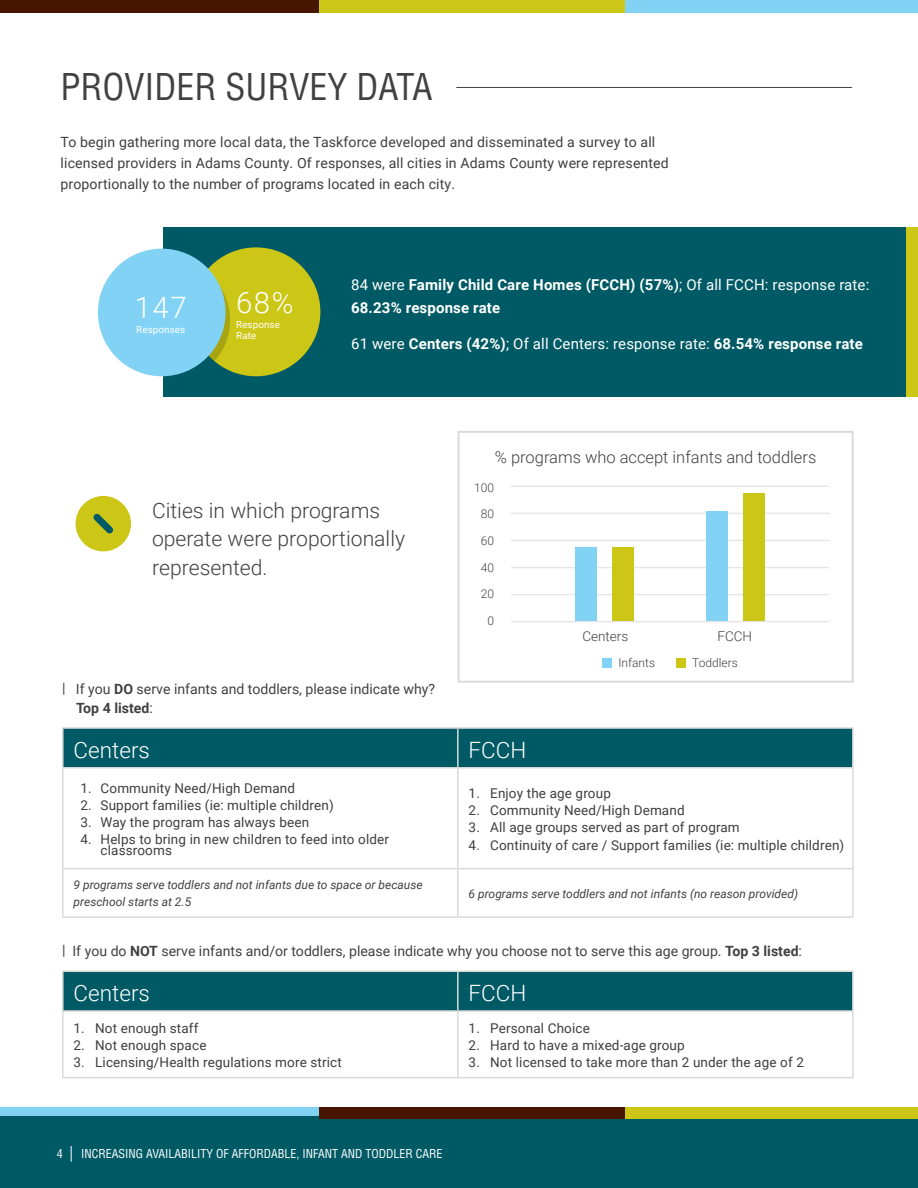
<style>
.page{position:relative;width:918px;height:1188px;background:#fff}
.page>*{position:absolute;margin:0;border:0;box-sizing:border-box;transform-origin:0 0}
.t1{font:condensed 36px "Helvetica LT Std";color:#414042}
.t2{font:300 29.4px "Roboto";color:#fff}
.t3{font:300 22.5px "Roboto";color:#fff}
.t4{font:300 21.15px/28.2px "Roboto";color:#414042}
.t5{font:300 16.5px "Roboto";color:#414042}
.t6{font:700 15px/22.5px "Roboto";letter-spacing:.01em;color:#fff}
.t7{font:15px "Roboto";letter-spacing:.01em;color:#fff}
.t8{font:14.1px/21.1px "Roboto";letter-spacing:.01em;color:#3e3e3f}
.t9{font:14.1px/18.3px "Roboto";color:#414042}
.t10{font:13.5px/10.5px "Roboto";letter-spacing:.01em;color:#3e3e3f}
.t11{font:300 13.5px "Roboto";color:#414042}
.t12{font:italic 12px/16.5px "Roboto";color:#414042}
.t13{font:condensed 12px "Helvetica LT Std";color:#fff}
.t14{font:300 12px "Roboto";color:#414042}
.t15{font:9.75px "Roboto";letter-spacing:.01em;color:#fff}
.s1{font-weight:400}
.s2{font-weight:500}
.s3{font-weight:700}
.s4{color:#414042}
</style>
<div class="page">
<div style="left:0;top:1107px;width:918px;height:81px;background:#005a65"></div>
<svg style="left:71px;top:1146px;width:1px;height:16px"></svg>
<div style="left:0;top:1107px;width:319px;height:9px;background:#81d2f5"></div>
<div style="left:319px;top:1107px;width:306px;height:11px;background:#471400"></div>
<div style="left:625px;top:1107px;width:293px;height:11px;background:#ccc716"></div>
<div style="left:0;top:0;width:319px;height:13px;background:#471400"></div>
<div style="left:319px;top:0;width:306px;height:13px;background:#ccc716"></div>
<div style="left:625px;top:0;width:293px;height:13px;background:#81d2f5"></div>
<div style="left:163px;top:227px;width:755px;height:170px;background:#005a65"></div>
<hr style="left:456px;top:87px;width:396px;height:1px;background:#414042">
<div style="left:907px;top:227px;width:11px;height:170px;background:#ccc716"></div>
<div style="left:76px;top:496px;width:55px;height:55px;background:#ccc716;border-radius:50%"></div>
<svg style="left:93px;top:514px;width:20px;height:20px"></svg>
<div style="left:192px;top:247px;width:128px;height:129px;background:#ccc716;border-radius:50%"></div>
<svg style="left:192px;top:259px;width:38px;height:112px"></svg>
<div style="left:98px;top:249px;width:128px;height:127px;background:#81d2f5;border-radius:50%"></div>
<hr style="left:511px;top:594px;width:318px;height:1px;background:#e6e6e6">
<hr style="left:511px;top:486px;width:318px;height:1px;background:#e6e6e6">
<hr style="left:511px;top:513px;width:318px;height:1px;background:#e6e6e6">
<hr style="left:511px;top:540px;width:318px;height:1px;background:#e6e6e6">
<hr style="left:511px;top:567px;width:318px;height:1px;background:#e6e6e6">
<div style="left:575px;top:547px;width:22px;height:75px;background:#81d2f5"></div>
<div style="left:612px;top:547px;width:22px;height:75px;background:#ccc716"></div>
<div style="left:706px;top:511px;width:22px;height:111px;background:#81d2f5"></div>
<div style="left:743px;top:493px;width:22px;height:129px;background:#ccc716"></div>
<div style="left:458px;top:431px;width:396px;height:252px;border:2px solid #d9d9d9"></div>
<div style="left:602px;top:658px;width:10px;height:10px;background:#81d2f5"></div>
<div style="left:676px;top:658px;width:10px;height:10px;background:#ccc716"></div>
<hr style="left:511px;top:621px;width:318px;height:1px;background:#e6e6e6">
<div style="left:64px;top:729px;width:788px;height:38px;background:#005a65"></div>
<hr style="left:62px;top:727px;width:396px;height:2px;background:#d9d9d9">
<hr style="left:62px;top:729px;width:2px;height:38px;background:#d9d9d9">
<hr style="left:458px;top:727px;width:396px;height:2px;background:#d9d9d9">
<hr style="left:457px;top:729px;width:2px;height:38px;background:#d9d9d9">
<hr style="left:852px;top:729px;width:2px;height:38px;background:#d9d9d9">
<hr style="left:62px;top:767px;width:396px;height:2px;background:#d9d9d9">
<hr style="left:62px;top:769px;width:2px;height:99px;background:#d9d9d9">
<hr style="left:458px;top:767px;width:396px;height:2px;background:#d9d9d9">
<hr style="left:457px;top:769px;width:2px;height:99px;background:#d9d9d9">
<hr style="left:852px;top:769px;width:2px;height:99px;background:#d9d9d9">
<hr style="left:62px;top:868px;width:396px;height:1px;background:#d9d9d9">
<hr style="left:62px;top:869px;width:2px;height:47px;background:#d9d9d9">
<hr style="left:458px;top:868px;width:396px;height:1px;background:#d9d9d9">
<hr style="left:457px;top:869px;width:2px;height:47px;background:#d9d9d9">
<hr style="left:852px;top:869px;width:2px;height:47px;background:#d9d9d9">
<hr style="left:62px;top:916px;width:396px;height:2px;background:#d9d9d9">
<hr style="left:458px;top:916px;width:396px;height:2px;background:#d9d9d9">
<div style="left:64px;top:972px;width:788px;height:38px;background:#005a65"></div>
<hr style="left:62px;top:971px;width:396px;height:1px;background:#d9d9d9">
<hr style="left:62px;top:972px;width:2px;height:38px;background:#d9d9d9">
<hr style="left:458px;top:971px;width:396px;height:1px;background:#d9d9d9">
<hr style="left:457px;top:972px;width:2px;height:38px;background:#d9d9d9">
<hr style="left:852px;top:972px;width:2px;height:38px;background:#d9d9d9">
<hr style="left:62px;top:1010px;width:396px;height:2px;background:#d9d9d9">
<hr style="left:62px;top:1012px;width:2px;height:65px;background:#d9d9d9">
<hr style="left:458px;top:1010px;width:396px;height:2px;background:#d9d9d9">
<hr style="left:457px;top:1012px;width:2px;height:65px;background:#d9d9d9">
<hr style="left:852px;top:1012px;width:2px;height:65px;background:#d9d9d9">
<hr style="left:62px;top:1077px;width:396px;height:1px;background:#d9d9d9">
<hr style="left:458px;top:1077px;width:396px;height:1px;background:#d9d9d9">
<p class="t1" style="left:61px;top:64px;width:374px">PROVIDER SURVEY DATA</p>
<p class="t8" style="left:61px;top:131px;width:610px">To begin gathering more local data, the Taskforce developed and disseminated a survey to all licensed providers in Adams County. Of responses, all cities in Adams County were represented proportionally to the number of programs located in each city.</p>
<p class="t2" style="left:135px;top:287px;width:53px">147</p>
<p class="t15" style="left:136px;top:322px;width:50px">Responses</p>
<p class="t2" style="left:236px;top:282px;width:59px">68%</p>
<p class="t15" style="left:236px;top:318px;width:45px">Response</p>
<p class="t15" style="left:236px;top:329px;width:22px">Rate</p>
<p class="t6" style="left:351px;top:273px;width:520px"><span class="s1">84 were</span> Family Child Care Homes (FCCH) (57%<span class="s2">)</span><span class="s1">; Of all FCCH: response rate:<br></span>68.23% response rate</p>
<p class="t7" style="left:351px;top:333px;width:513px">61 were <span class="s3">Centers (42%)</span>; Of all Centers: response rate: <span class="s3">68.54% response rate</span></p>
<p class="t5" style="left:495px;top:445px;width:323px">% programs who accept infants and toddlers</p>
<p class="t14" style="left:474px;top:479px;width:21px">100</p>
<p class="t4" style="left:152px;top:496px;width:255px">Cities in which programs operate were proportionally represented.</p>
<p class="t9" style="left:76px;top:680px;width:361px;text-indent:-14px">| If you <span class="s3">DO</span> serve infants and toddlers, please indicate why?<br><span class="s3">Top 4 listed</span>:</p>
<p class="t14" style="left:481px;top:506px;width:15px">80</p>
<p class="t14" style="left:481px;top:532px;width:15px">60</p>
<p class="t14" style="left:481px;top:559px;width:15px">40</p>
<p class="t14" style="left:481px;top:586px;width:15px">20</p>
<p class="t14" style="left:488px;top:612px;width:8px">0</p>
<p class="t11" style="left:582px;top:627px;width:47px">Centers</p>
<p class="t11" style="left:717px;top:627px;width:36px">FCCH</p>
<p class="t14" style="left:618px;top:654px;width:38px">Infants</p>
<p class="t14" style="left:692px;top:654px;width:47px">Toddlers</p>
<p class="t3" style="left:74px;top:734px;width:78px">Centers</p>
<p class="t3" style="left:469px;top:734px;width:59px">FCCH</p>
<p class="t10" style="left:80px;top:782px;width:216px"><span class="s4">1.</span> Community Need/High Demand</p>
<p class="t10" style="left:80px;top:799px;width:255px"><span class="s4">2.</span> Support families (ie: multiple children)</p>
<p class="t10" style="left:80px;top:816px;width:230px"><span class="s4">3.</span> Way the program has always been</p>
<p class="t10" style="left:101px;top:834px;width:290px;text-indent:-20px"><span class="s4">4.</span> Helps to bring in new children to feed into older classrooms</p>
<p class="t10" style="left:469px;top:787px;width:144px"><span class="s4">1.</span> Enjoy the age group</p>
<p class="t10" style="left:469px;top:804px;width:218px"><span class="s4">2.</span> Community Need/High Demand</p>
<p class="t10" style="left:469px;top:822px;width:273px"><span class="s4">3.</span> All age groups served as part of program</p>
<p class="t10" style="left:469px;top:839px;width:377px"><span class="s4">4.</span> Continuity of care / Support families (ie: multiple children)</p>
<p class="t12" style="left:74px;top:876px;width:351px">9 programs serve toddlers and not infants due to space or because preschool starts at 2.5</p>
<p class="t12" style="left:469px;top:885px;width:331px">6 programs serve toddlers and not infants (no reason provided)</p>
<p class="t9" style="left:62px;top:941px;width:742px">| If you do <span class="s3">NOT</span> serve infants and/or toddlers, please indicate why you choose not to serve this age group. <span class="s3">Top 3 listed</span>:</p>
<p class="t3" style="left:74px;top:977px;width:78px">Centers</p>
<p class="t3" style="left:469px;top:977px;width:59px">FCCH</p>
<p class="t10" style="left:74px;top:1022px;width:126px"><span class="s4">1.</span> Not enough staff</p>
<p class="t10" style="left:74px;top:1039px;width:134px"><span class="s4">2.</span> Not enough space</p>
<p class="t10" style="left:74px;top:1057px;width:270px"><span class="s4">3.</span> Licensing/Health regulations more strict</p>
<p class="t10" style="left:469px;top:1022px;width:123px"><span class="s4">1.</span> Personal Choice</p>
<p class="t10" style="left:469px;top:1039px;width:218px"><span class="s4">2.</span> Hard to have a mixed-age group</p>
<p class="t10" style="left:469px;top:1057px;width:337px"><span class="s4">3.</span> Not licensed to take more than 2 under the age of 2</p>
<p class="t13" style="left:57px;top:1146px;width:7px">4</p>
<p class="t13" style="left:81px;top:1146px;width:363px">INCREASING AVAILABILITY OF AFFORDABLE, INFANT AND TODDLER CARE</p>
</div>
